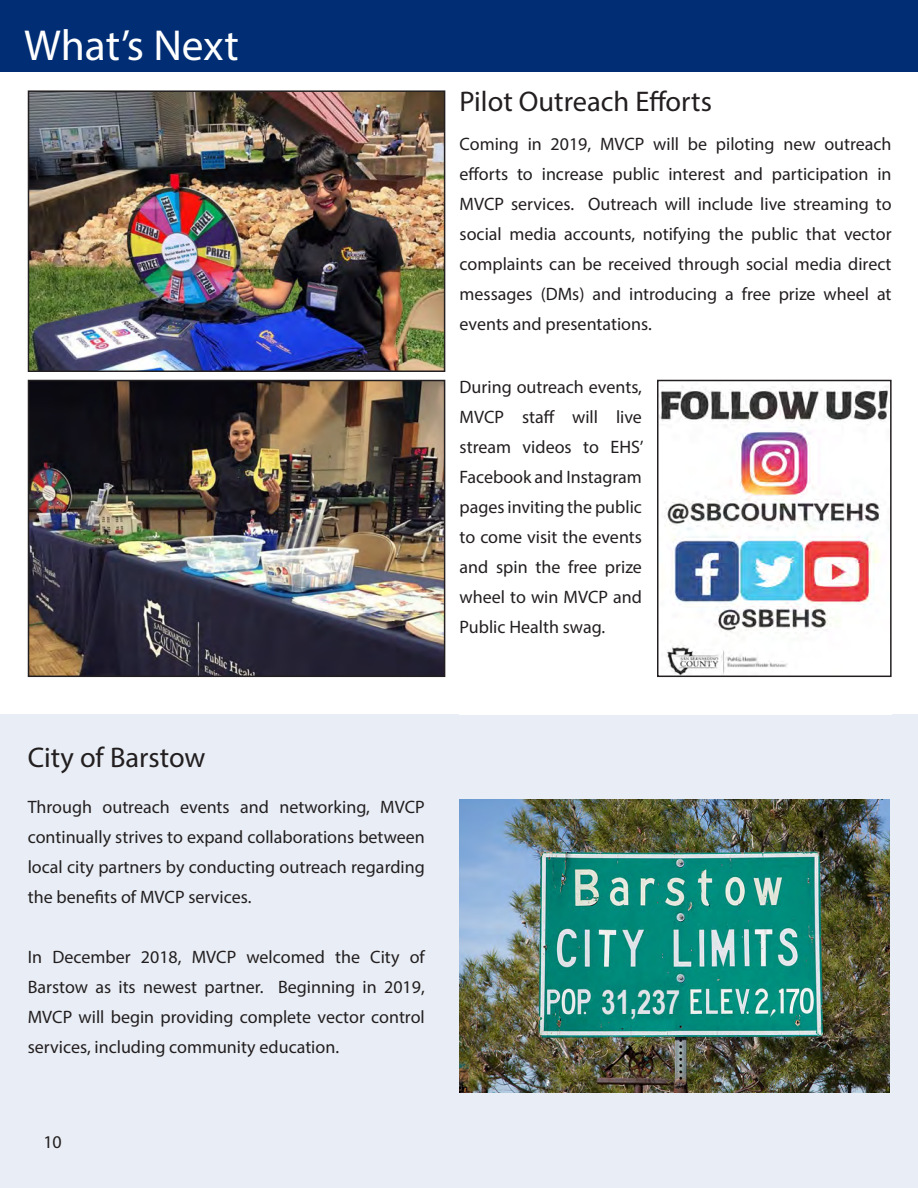
<style>
.page{position:relative;width:918px;height:1188px;background:#fff}
.page>*{position:absolute;margin:0;border:0;box-sizing:border-box;transform-origin:0 0}
.t1{font:43.5px "Myriad Pro";color:#fff}
.t2{font:28.5px "Myriad Pro";color:#231f20}
.t3{font:18px/30px "Myriad Pro";color:#231f20;text-align:justify}
</style>
<div class="page">
<div style="left:0;top:715px;width:918px;height:473px;background:#e9eef6"></div>
<div style="left:0;top:0;width:918px;height:72px;background:#002d73"></div>
<img style="left:31px;top:93px;width:411px;height:276px">
<div style="left:28px;top:90px;width:417px;height:282px;border:2px solid #231f20"></div>
<img style="left:31px;top:383px;width:411px;height:291px">
<div style="left:28px;top:380px;width:417px;height:297px;border:2px solid #231f20"></div>
<img style="left:460px;top:799px;width:429px;height:293px">
<img style="left:660px;top:386px;width:229px;height:288px">
<div style="left:657px;top:380px;width:235px;height:297px;border:2px solid #231f20"></div>
<p class="t1" style="left:24px;top:18px;width:216px">What’s Next</p>
<p class="t2" style="left:460px;top:84px;width:254px">Pilot Outreach Efforts</p>
<p class="t3" style="left:460px;top:129px;width:434px">Coming in 2019, MVCP will be piloting new outreach efforts to increase public interest and participation in MVCP services. Outreach will include live streaming to social media accounts, notifying the public that vector complaints can be received through social media direct messages (DMs) and introducing a free prize wheel at events and presentations.</p>
<p class="t3" style="left:460px;top:372px;width:185px">During outreach events, MVCP staff will live stream videos to EHS’ Facebook and Instagram pages inviting the public to come visit the events and spin the free prize wheel to win MVCP and Public Health swag.</p>
<p class="t2" style="left:28px;top:740px;width:179px">City of Barstow</p>
<p class="t3" style="left:28px;top:792px;width:399px">Through outreach events and networking, MVCP continually strives to expand collaborations between local city partners by conducting outreach regarding the benefits of MVCP services.</p>
<p class="t3" style="left:28px;top:942px;width:399px">In December 2018, MVCP welcomed the City of Barstow as its newest partner. Beginning in 2019, MVCP will begin providing complete vector control services, including community education.</p>
<p class="t3" style="left:43px;top:1126px;width:20px">10</p>
</div>
